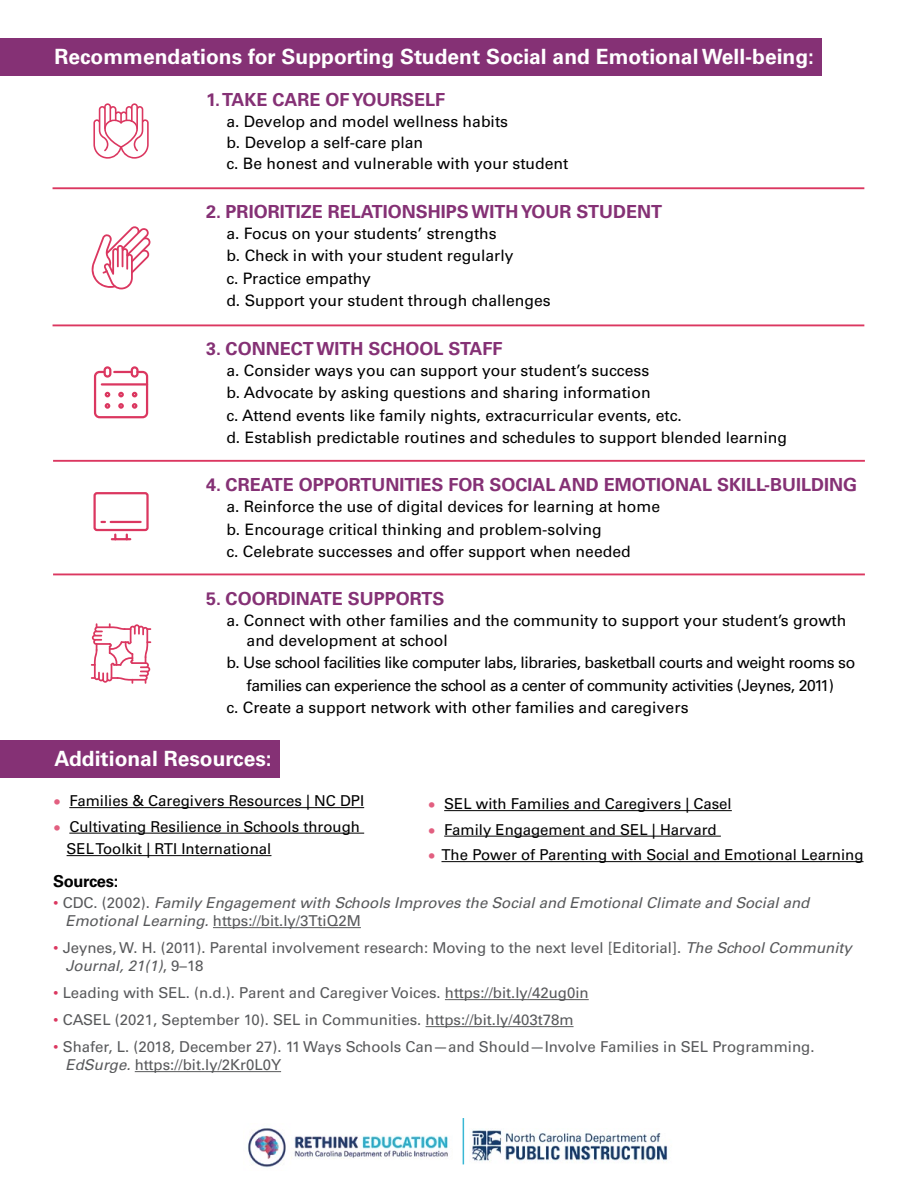
<style>
.page{position:relative;width:918px;height:1188px;background:#fff}
.page>*{position:absolute;margin:0;border:0;box-sizing:border-box;transform-origin:0 0}
.t1{font:700 21px "Univers LT Std";color:#fff}
.t2{font:700 18px "Univers LT Std";color:#853175}
.t3{font:700 16.5px "Univers LT Std";letter-spacing:-.02em;color:#000}
.t4{font:15.75px/22.5px "Univers LT Std";color:#000}
.t5{font:15.75px "Univers LT Std";letter-spacing:-.03em;color:#000}
.t6{font:15px/18px "Univers LT Std";color:#58595b}
.t7{font:15px/22.5px "Univers LT Std";color:#000}
.t8{font:italic 15px/18px "Univers LT Std";color:#58595b}
.s1{font-family:"Muli";font-weight:700;color:#e25f80}
.s2{font-family:"Effra";font-style:normal;color:#db3760}
.s3{font-style:normal}
.s4{font-family:"Effra";color:#db3760}
.s5{font-style:italic}
</style>
<div class="page">
<div style="left:0;top:741px;width:280px;height:37px;background:#853175"></div>
<div style="left:0;top:38px;width:822px;height:37px;background:#853175"></div>
<hr style="left:53px;top:187px;width:811px;height:2px;background:#db3760">
<hr style="left:53px;top:324px;width:811px;height:2px;background:#db3760">
<hr style="left:53px;top:460px;width:812px;height:2px;background:#db3760">
<hr style="left:53px;top:574px;width:812px;height:1px;background:#db3760">
<hr style="left:69px;top:807px;width:295px;height:1px;background:#000">
<hr style="left:69px;top:833px;width:295px;height:1px;background:#000">
<hr style="left:67px;top:855px;width:204px;height:1px;background:#000">
<hr style="left:213px;top:927px;width:148px;height:1px;background:#58595b">
<hr style="left:445px;top:999px;width:144px;height:1px;background:#58595b">
<hr style="left:426px;top:1026px;width:148px;height:1px;background:#58595b">
<hr style="left:135px;top:1071px;width:146px;height:1px;background:#58595b">
<img style="left:472px;top:1130px;width:196px;height:32px">
<hr style="left:463px;top:1118px;width:1px;height:46px;background:#39b8d5">
<img style="left:247px;top:1128px;width:201px;height:40px">
<svg style="left:91px;top:226px;width:59px;height:63px"></svg>
<svg style="left:93px;top:366px;width:56px;height:53px"></svg>
<svg style="left:93px;top:492px;width:56px;height:49px"></svg>
<svg style="left:91px;top:623px;width:60px;height:61px"></svg>
<svg style="left:93px;top:103px;width:56px;height:56px"></svg>
<hr style="left:444px;top:810px;width:288px;height:1px;background:#000">
<hr style="left:444px;top:836px;width:277px;height:1px;background:#000">
<hr style="left:441px;top:861px;width:423px;height:1px;background:#000">
<h1 class="t1" style="left:54px;top:44px;width:761px">Recommendations for Supporting Student Social and Emotional Well-being:</h1>
<p class="t2" style="left:206px;top:89px;width:241px">1. TAKE CARE OF YOURSELF</p>
<p class="t4" style="left:226px;top:111px;width:344px;line-height:21px">a. Develop and model wellness habits<br>b. Develop a self-care plan<br>c. Be honest and vulnerable with your student</p>
<p class="t2" style="left:206px;top:201px;width:458px">2. PRIORITIZE RELATIONSHIPS WITH YOUR STUDENT</p>
<p class="t4" style="left:226px;top:222px;width:326px">a. Focus on your students’ strengths<br>b. Check in with your student regularly<br>c. Practice empathy<br>d. Support your student through challenges</p>
<p class="t2" style="left:206px;top:338px;width:298px">3. CONNECT WITH SCHOOL STAFF</p>
<p class="t4" style="left:226px;top:359px;width:562px">a. Consider ways you can support your student’s success<br>b. Advocate by asking questions and sharing information<br>c. Attend events like family nights, extracurricular events, etc.<br>d. Establish predictable routines and schedules to support blended learning</p>
<p class="t2" style="left:206px;top:474px;width:652px">4. CREATE OPPORTUNITIES FOR SOCIAL AND EMOTIONAL SKILL-BUILDING</p>
<p class="t4" style="left:226px;top:495px;width:435px">a. Reinforce the use of digital devices for learning at home b. Encourage critical thinking and problem-solving<br>c. Celebrate successes and offer support when needed</p>
<p class="t2" style="left:206px;top:588px;width:240px">5. COORDINATE SUPPORTS</p>
<p class="t4" style="left:247px;top:611px;width:601px;line-height:19.5px;text-indent:-20px">a. Connect with other families and the community to support your student’s growth and development at school</p>
<p class="t5" style="left:226px;top:653px;width:630px">b. Use school facilities like computer labs, libraries, basketball courts and weight rooms so</p>
<p class="t5" style="left:247px;top:676px;width:589px">families can experience the school as a center of community activities (Jeynes, 2011)</p>
<p class="t4" style="left:226px;top:696px;width:464px">c. Create a support network with other families and caregivers</p>
<h1 class="t1" style="left:54px;top:746px;width:219px">Additional Resources:</h1>
<p class="t7" style="left:53px;top:790px;width:313px"><span class="s1">•</span> Families &amp; Caregivers Resources | NC DPI</p>
<p class="t7" style="left:67px;top:815px;width:295px;text-indent:-14px"><span class="s1">•</span> Cultivating Resilience in Schools through<br>SEL Toolkit | RTI International</p>
<p class="t3" style="left:53px;top:872px;width:67px">Sources:</p>
<p class="t8" style="left:66px;top:894px;width:745px;text-indent:-13px"><span class="s2">•</span> <span class="s3">CDC. (2002).</span> Family Engagement with Schools Improves the Social and Emotional Climate and Social and<br>Emotional Learning. <span class="s3">https://bit.ly/3TtiQ2M</span></p>
<p class="t6" style="left:66px;top:939px;width:788px;text-indent:-13px"><span class="s4">•</span> Jeynes, W. H. (2011). Parental involvement research: Moving to the next level [Editorial]. <span class="s5">The School Community<br>Journal, 21(1)</span>, 9–18</p>
<p class="t6" style="left:53px;top:984px;width:537px"><span class="s4">•</span> Leading with SEL. (n.d.). Parent and Caregiver Voices. https://bit.ly/42ug0in</p>
<p class="t6" style="left:53px;top:1011px;width:522px"><span class="s4">•</span> CASEL (2021, September 10). SEL in Communities. https://bit.ly/403t78m</p>
<p class="t6" style="left:66px;top:1038px;width:750px;text-indent:-13px"><span class="s4">•</span> Shafer, L. (2018, December 27). 11 Ways Schools Can—and Should—Involve Families in SEL Programming.<br><span class="s5">EdSurge.</span> https://bit.ly/2Kr0L0Y</p>
<p class="t7" style="left:428px;top:793px;width:305px"><span class="s1">•</span> SEL with Families and Caregivers | Casel</p>
<p class="t7" style="left:428px;top:818px;width:290px"><span class="s1">•</span> Family Engagement and SEL | Harvard</p>
<p class="t7" style="left:428px;top:844px;width:437px"><span class="s1">•</span> The Power of Parenting with Social and Emotional Learning</p>
</div>
